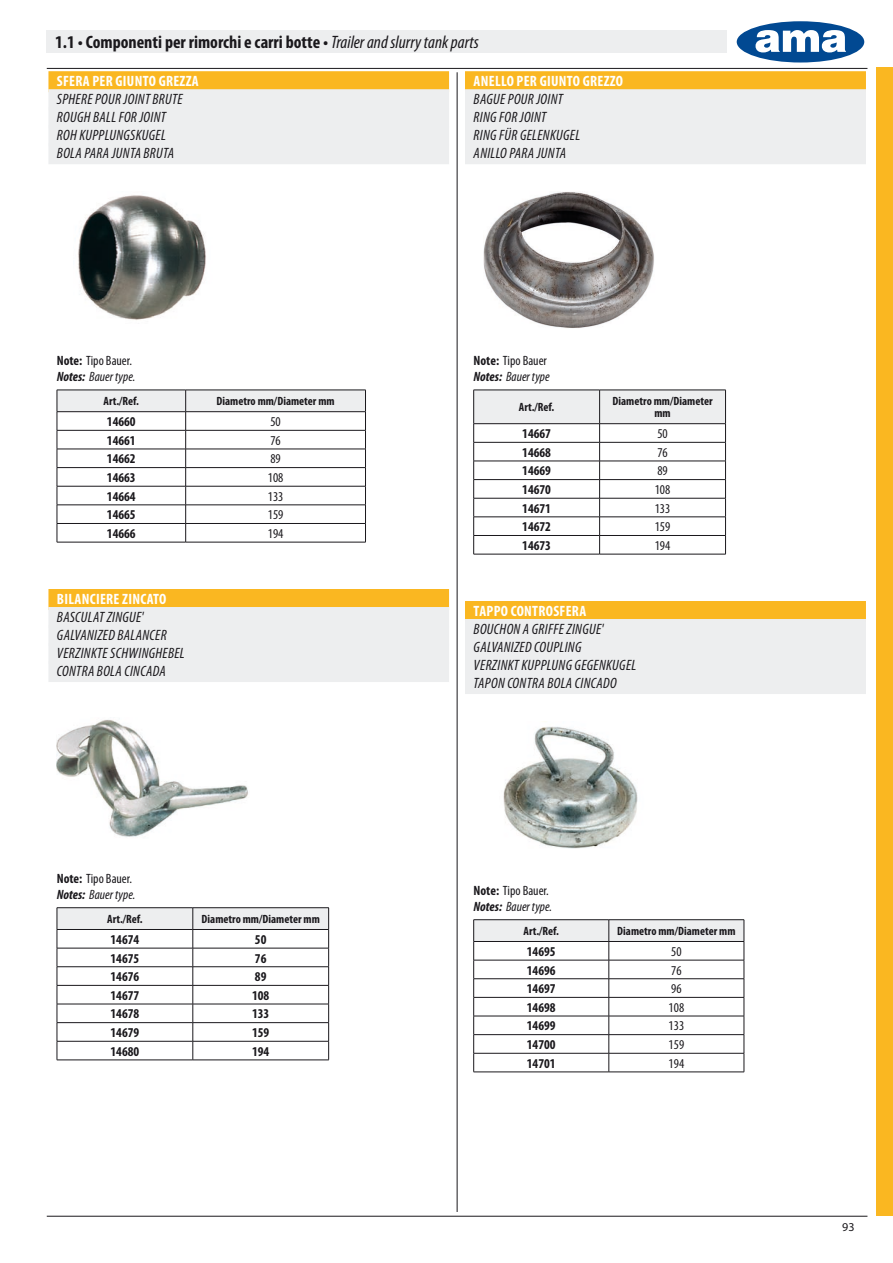
<style>
.page{position:relative;width:893px;height:1263px;background:#fff}
.page>*{position:absolute;margin:0;border:0;box-sizing:border-box;transform-origin:0 0}
.t1{font:700 condensed 18px "Myriad Pro";color:#1a181c}
.t2{font:italic condensed 15px/18px "Myriad Pro";letter-spacing:.02em;color:#1a181c}
.t3{font:700 condensed 15px "Myriad Pro";letter-spacing:.02em;color:#fff}
.t4{font:condensed 13.5px/16.2px "Myriad Pro";color:#1a181c}
.t5{font:700 condensed 13.5px "Myriad Pro";color:#1a181c}
.t6{font:700 condensed 12px/12px "Myriad Pro";color:#1a181c;text-align:center}
.t7{font:12px "Myriad Pro";color:#1a181c}
.s1{font-weight:400;font-style:italic}
.s2{font-weight:700}
.s3{font-weight:700;font-style:italic}
.s4{font-style:italic}
</style>
<div class="page">
<div style="left:876px;top:68px;width:17px;height:1148px;background:#fab721"></div>
<div style="left:737px;top:21px;width:127px;height:42px;background:#014992;border-radius:50%"></div>
<svg style="left:755px;top:30px;width:91px;height:22px"></svg>
<div style="left:47px;top:30px;width:680px;height:22px;background:#edeeef"></div>
<div style="left:465px;top:71px;width:401px;height:21px;background:#fab721"></div>
<div style="left:465px;top:89px;width:401px;height:21px;background:#edeeef"></div>
<div style="left:465px;top:107px;width:401px;height:21px;background:#edeeef"></div>
<div style="left:465px;top:125px;width:401px;height:21px;background:#edeeef"></div>
<div style="left:465px;top:143px;width:401px;height:21px;background:#edeeef"></div>
<div style="left:465px;top:601px;width:401px;height:21px;background:#fab721"></div>
<div style="left:465px;top:619px;width:401px;height:21px;background:#edeeef"></div>
<div style="left:465px;top:637px;width:401px;height:21px;background:#edeeef"></div>
<div style="left:465px;top:655px;width:401px;height:21px;background:#edeeef"></div>
<div style="left:465px;top:673px;width:401px;height:21px;background:#edeeef"></div>
<img style="left:484px;top:192px;width:170px;height:136px">
<svg style="left:473px;top:391px;width:253px;height:163px"></svg>
<hr style="left:473px;top:554px;width:127px;height:1px;background:#1a181c">
<hr style="left:600px;top:554px;width:126px;height:1px;background:#1a181c">
<hr style="left:473px;top:390px;width:127px;height:1px;background:#1a181c">
<hr style="left:473px;top:390px;width:1px;height:33px;background:#1a181c">
<hr style="left:600px;top:390px;width:126px;height:1px;background:#1a181c">
<hr style="left:725px;top:390px;width:1px;height:33px;background:#1a181c">
<hr style="left:473px;top:423px;width:127px;height:1px;background:#1a181c">
<hr style="left:600px;top:423px;width:126px;height:1px;background:#1a181c">
<img style="left:503px;top:726px;width:135px;height:123px">
<hr style="left:473px;top:1072px;width:136px;height:1px;background:#1a181c">
<hr style="left:609px;top:1072px;width:135px;height:1px;background:#1a181c">
<hr style="left:473px;top:919px;width:136px;height:1px;background:#1a181c">
<hr style="left:609px;top:919px;width:135px;height:1px;background:#1a181c">
<svg style="left:473px;top:920px;width:272px;height:152px"></svg>
<hr style="left:473px;top:941px;width:136px;height:1px;background:#1a181c">
<hr style="left:609px;top:941px;width:135px;height:1px;background:#1a181c">
<div style="left:48px;top:71px;width:401px;height:21px;background:#fab721"></div>
<div style="left:48px;top:89px;width:401px;height:21px;background:#edeeef"></div>
<div style="left:48px;top:107px;width:401px;height:21px;background:#edeeef"></div>
<div style="left:48px;top:125px;width:401px;height:21px;background:#edeeef"></div>
<div style="left:48px;top:143px;width:401px;height:21px;background:#edeeef"></div>
<div style="left:48px;top:589px;width:401px;height:21px;background:#fab721"></div>
<div style="left:48px;top:607px;width:401px;height:21px;background:#edeeef"></div>
<div style="left:48px;top:625px;width:401px;height:21px;background:#edeeef"></div>
<div style="left:48px;top:643px;width:401px;height:21px;background:#edeeef"></div>
<div style="left:48px;top:661px;width:401px;height:21px;background:#edeeef"></div>
<img style="left:78px;top:195px;width:128px;height:125px">
<hr style="left:57px;top:542px;width:129px;height:1px;background:#1a181c">
<hr style="left:186px;top:542px;width:180px;height:1px;background:#1a181c">
<svg style="left:57px;top:390px;width:309px;height:152px"></svg>
<hr style="left:57px;top:411px;width:129px;height:1px;background:#1a181c">
<hr style="left:186px;top:411px;width:180px;height:1px;background:#1a181c">
<img style="left:57px;top:719px;width:191px;height:118px">
<hr style="left:57px;top:1060px;width:136px;height:1px;background:#1a181c">
<hr style="left:193px;top:1060px;width:136px;height:1px;background:#1a181c">
<hr style="left:57px;top:907px;width:136px;height:1px;background:#1a181c">
<hr style="left:193px;top:907px;width:136px;height:1px;background:#1a181c">
<svg style="left:57px;top:908px;width:272px;height:152px"></svg>
<hr style="left:57px;top:929px;width:136px;height:1px;background:#1a181c">
<hr style="left:193px;top:929px;width:136px;height:1px;background:#1a181c">
<hr style="left:457px;top:72px;width:1px;height:1140px;background:#1a181c">
<hr style="left:47px;top:1216px;width:820px;height:1px;background:#1a181c">
<hr style="left:47px;top:68px;width:820px;height:1px;background:#1a181c">
<p class="t1" style="left:55px;top:32px;width:425px">1.1 • Componenti per rimorchi e carri botte • <span class="s1">Trailer and slurry tank parts</span></p>
<p class="t3" style="left:474px;top:73px;width:151px">ANELLO PER GIUNTO GREZZO</p>
<p class="t2" style="left:474px;top:91px;width:108px">BAGUE POUR JOINT<br>RING FOR JOINT<br>RING FÜR GELENKUGEL<br>ANILLO PARA JUNTA</p>
<p class="t3" style="left:57px;top:73px;width:143px">SFERA PER GIUNTO GREZZA</p>
<p class="t2" style="left:57px;top:91px;width:127px">SPHERE POUR JOINT BRUTE<br>ROUGH BALL FOR JOINT<br>ROH KUPPLUNGSKUGEL<br>BOLA PARA JUNTA BRUTA</p>
<p class="t4" style="left:57px;top:353px;width:80px"><span class="s2">Note:</span> Tipo Bauer.<br><span class="s3">Notes:</span> <span class="s4">Bauer type.</span></p>
<p class="t6" style="left:104px;top:395px;width:37px">Art./Ref.</p>
<p class="t6" style="left:216px;top:395px;width:120px">Diametro mm/Diameter mm</p>
<p class="t5" style="left:107px;top:414px;width:30px">14660</p>
<p class="t4" style="left:270px;top:414px;width:12px">50</p>
<p class="t5" style="left:107px;top:433px;width:30px">14661</p>
<p class="t4" style="left:270px;top:432px;width:12px">76</p>
<p class="t5" style="left:107px;top:451px;width:30px">14662</p>
<p class="t4" style="left:270px;top:451px;width:12px">89</p>
<p class="t5" style="left:107px;top:470px;width:30px">14663</p>
<p class="t4" style="left:268px;top:470px;width:17px">108</p>
<p class="t5" style="left:107px;top:489px;width:30px">14664</p>
<p class="t4" style="left:268px;top:488px;width:17px">133</p>
<p class="t5" style="left:107px;top:507px;width:30px">14665</p>
<p class="t4" style="left:268px;top:507px;width:17px">159</p>
<p class="t5" style="left:107px;top:526px;width:30px">14666</p>
<p class="t4" style="left:268px;top:526px;width:17px">194</p>
<p class="t3" style="left:57px;top:591px;width:111px">BILANCIERE ZINCATO</p>
<p class="t2" style="left:57px;top:608px;width:129px">BASCULAT ZINGUE'<br>GALVANIZED BALANCER<br>VERZINKTE SCHWINGHEBEL<br>CONTRA BOLA CINCADA</p>
<p class="t4" style="left:57px;top:870px;width:80px"><span class="s2">Note:</span> Tipo Bauer.<br><span class="s3">Notes:</span> <span class="s4">Bauer type.</span></p>
<p class="t6" style="left:107px;top:913px;width:37px">Art./Ref.</p>
<p class="t6" style="left:202px;top:913px;width:120px">Diametro mm/Diameter mm</p>
<p class="t5" style="left:111px;top:932px;width:30px">14674</p>
<p class="t5" style="left:255px;top:932px;width:13px">50</p>
<p class="t5" style="left:111px;top:950px;width:30px">14675</p>
<p class="t5" style="left:255px;top:950px;width:13px">76</p>
<p class="t5" style="left:111px;top:969px;width:30px">14676</p>
<p class="t5" style="left:255px;top:969px;width:13px">89</p>
<p class="t5" style="left:111px;top:988px;width:30px">14677</p>
<p class="t5" style="left:252px;top:988px;width:19px">108</p>
<p class="t5" style="left:111px;top:1006px;width:30px">14678</p>
<p class="t5" style="left:252px;top:1006px;width:19px">133</p>
<p class="t5" style="left:111px;top:1025px;width:30px">14679</p>
<p class="t5" style="left:252px;top:1025px;width:19px">159</p>
<p class="t5" style="left:111px;top:1044px;width:30px">14680</p>
<p class="t5" style="left:252px;top:1044px;width:19px">194</p>
<p class="t4" style="left:473px;top:353px;width:78px"><span class="s2">Note:</span> Tipo Bauer<br><span class="s3">Notes:</span> <span class="s4">Bauer type</span></p>
<p class="t6" style="left:519px;top:401px;width:37px">Art./Ref.</p>
<p class="t6" style="left:613px;top:395px;width:101px">Diametro mm/Diameter mm</p>
<p class="t5" style="left:522px;top:426px;width:30px">14667</p>
<p class="t4" style="left:657px;top:426px;width:12px">50</p>
<p class="t5" style="left:522px;top:445px;width:30px">14668</p>
<p class="t4" style="left:657px;top:444px;width:12px">76</p>
<p class="t5" style="left:522px;top:463px;width:30px">14669</p>
<p class="t4" style="left:657px;top:463px;width:12px">89</p>
<p class="t5" style="left:522px;top:482px;width:30px">14670</p>
<p class="t4" style="left:655px;top:482px;width:17px">108</p>
<p class="t5" style="left:522px;top:501px;width:30px">14671</p>
<p class="t4" style="left:655px;top:500px;width:17px">133</p>
<p class="t5" style="left:522px;top:519px;width:30px">14672</p>
<p class="t4" style="left:655px;top:519px;width:17px">159</p>
<p class="t5" style="left:522px;top:538px;width:30px">14673</p>
<p class="t4" style="left:655px;top:538px;width:17px">194</p>
<p class="t3" style="left:474px;top:603px;width:114px">TAPPO CONTROSFERA</p>
<p class="t2" style="left:474px;top:620px;width:164px">BOUCHON A GRIFFE ZINGUE'<br>GALVANIZED COUPLING<br>VERZINKT KUPPLUNG GEGENKUGEL<br>TAPON CONTRA BOLA CINCADO</p>
<p class="t4" style="left:473px;top:882px;width:80px"><span class="s2">Note:</span> Tipo Bauer.<br><span class="s3">Notes:</span> <span class="s4">Bauer type.</span></p>
<p class="t6" style="left:524px;top:925px;width:37px">Art./Ref.</p>
<p class="t6" style="left:617px;top:925px;width:120px">Diametro mm/Diameter mm</p>
<p class="t5" style="left:527px;top:944px;width:30px">14695</p>
<p class="t4" style="left:671px;top:943px;width:12px">50</p>
<p class="t5" style="left:527px;top:962px;width:30px">14696</p>
<p class="t4" style="left:671px;top:962px;width:12px">76</p>
<p class="t5" style="left:527px;top:981px;width:30px">14697</p>
<p class="t4" style="left:671px;top:981px;width:12px">96</p>
<p class="t5" style="left:527px;top:1000px;width:30px">14698</p>
<p class="t4" style="left:669px;top:999px;width:17px">108</p>
<p class="t5" style="left:527px;top:1018px;width:30px">14699</p>
<p class="t4" style="left:669px;top:1018px;width:17px">133</p>
<p class="t5" style="left:527px;top:1037px;width:30px">14700</p>
<p class="t4" style="left:669px;top:1037px;width:17px">159</p>
<p class="t5" style="left:527px;top:1056px;width:30px">14701</p>
<p class="t4" style="left:669px;top:1055px;width:17px">194</p>
<p class="t7" style="left:842px;top:1221px;width:14px">93</p>
</div>
